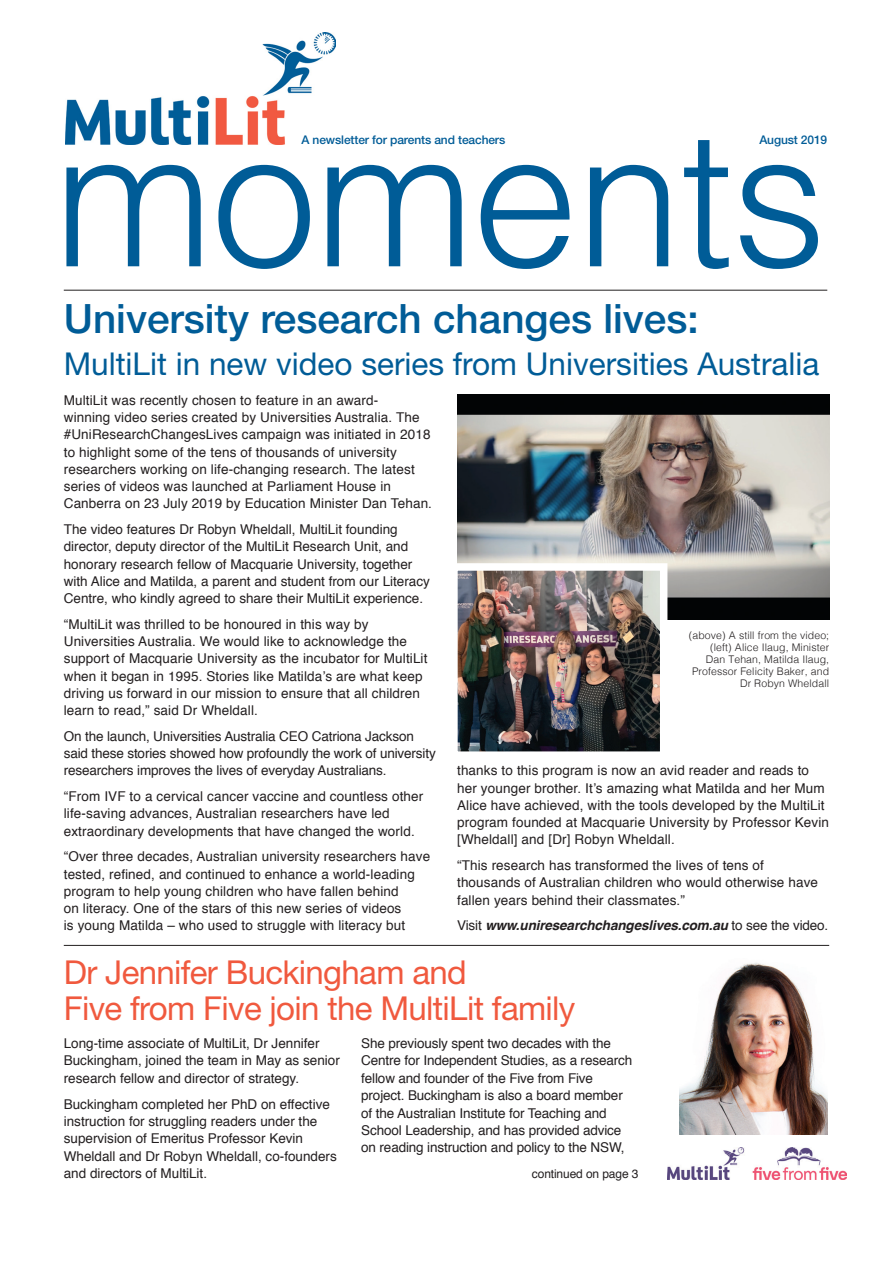
<style>
.page{position:relative;width:893px;height:1263px;background:#fff}
.page>*{position:absolute;margin:0;border:0;box-sizing:border-box;transform-origin:0 0}
.t1{font:300 190.65px "Helvetica";letter-spacing:-.01em;color:#005c97}
._1-Body{font:500 40.5px "Helvetica Neue LT Std";color:#005c97}
._1-Body-2{font:33px/36px "Helvetica Neue LT Std";letter-spacing:-.02em;color:#f0593e}
._1-Body-3{font:31.5px "Helvetica Neue LT Std";color:#005c97}
._1-Body-4{font:13.5px/17.2px "Helvetica";letter-spacing:.01em;color:#231f20}
._1-Body-5{font:13.5px/17.4px "Helvetica";letter-spacing:-.01em;color:#231f20}
._1-Body-6{font:italic 700 13.5px "Helvetica";letter-spacing:-.01em;color:#231f20}
.t2{font:500 12px "Helvetica Neue LT Std";letter-spacing:-.01em;color:#005c97}
._1-Body-7{font:12px "Helvetica";letter-spacing:-.01em;color:#231f20}
.Body_Text{font:300 10.5px/12px "Helvetica";letter-spacing:.01em;color:#231f20;text-align:right}
.s1{font-weight:400;font-style:normal}
</style>
<div class="page">
<img style="left:66px;top:32px;width:269px;height:113px">
<hr style="left:64px;top:290px;width:763px;height:1px;background:#231f20">
<hr style="left:64px;top:945px;width:765px;height:1px;background:#231f20">
<img style="left:680px;top:962px;width:147px;height:172px">
<img style="left:667px;top:1147px;width:179px;height:32px">
<img style="left:457px;top:395px;width:372px;height:225px">
<img style="left:457px;top:559px;width:214px;height:193px">
<p class="t2" style="left:302px;top:132px;width:205px">A newsletter for parents and teachers</p>
<p class="t2" style="left:759px;top:132px;width:69px">August 2019</p>
<p class="t1" style="left:54px;top:36px;width:774px">moments</p>
<p class="_1-Body" style="left:64px;top:294px;width:636px">University research changes lives:</p>
<p class="_1-Body-3" style="left:64px;top:345px;width:757px">MultiLit in new video series from Universities Australia</p>
<p class="_1-Body-4" style="left:64px;top:392px;width:370px">MultiLit was recently chosen to feature in an award-<br>winning video series created by Universities Australia. The #UniResearchChangesLives campaign was initiated in 2018 to highlight some of the tens of thousands of university researchers working on life-changing research. The latest series of videos was launched at Parliament House in Canberra on 23 July 2019 by Education Minister Dan Tehan.</p>
<p class="_1-Body-4" style="left:64px;top:521px;width:368px">The video features Dr Robyn Wheldall, MultiLit founding director, deputy director of the MultiLit Research Unit, and honorary research fellow of Macquarie University, together with Alice and Matilda, a parent and student from our Literacy Centre, who kindly agreed to share their MultiLit experience.</p>
<p class="_1-Body-4" style="left:64px;top:616px;width:365px">“MultiLit was thrilled to be honoured in this way by Universities Australia. We would like to acknowledge the support of Macquarie University as the incubator for MultiLit when it began in 1995. Stories like Matilda’s are what keep driving us forward in our mission to ensure that all children learn to read,” said Dr Wheldall.</p>
<p class="_1-Body-5" style="left:64px;top:728px;width:373px">On the launch, Universities Australia CEO Catriona Jackson said these stories showed how profoundly the work of university researchers improves the lives of everyday Australians.</p>
<p class="_1-Body-4" style="left:64px;top:788px;width:361px">“From IVF to a cervical cancer vaccine and countless other life-saving advances, Australian researchers have led extraordinary developments that have changed the world.</p>
<p class="_1-Body-4" style="left:64px;top:848px;width:368px">“Over three decades, Australian university researchers have tested, refined, and continued to enhance a world-leading program to help young children who have fallen behind<br>on literacy. One of the stars of this new series of videos<br>is young Matilda – who used to struggle with literacy but</p>
<p class="Body_Text" style="left:689px;top:628px;width:142px">(above) A still from the video; (left) Alice Ilaug, Minister<br>Dan Tehan, Matilda Ilaug,<br>Professor Felicity Baker, and<br>Dr Robyn Wheldall</p>
<p class="_1-Body-4" style="left:457px;top:762px;width:373px">thanks to this program is now an avid reader and reads to her younger brother. It’s amazing what Matilda and her Mum Alice have achieved, with the tools developed by the MultiLit program founded at Macquarie University by Professor Kevin [Wheldall] and [Dr] Robyn Wheldall.</p>
<p class="_1-Body-4" style="left:457px;top:857px;width:362px">“This research has transformed the lives of tens of thousands of Australian children who would otherwise have fallen years behind their classmates.”</p>
<p class="_1-Body-6" style="left:457px;top:914px;width:373px"><span class="s1">Visit</span> www.uniresearchchangeslives.com.au <span class="s1">to see the video.</span></p>
<p class="_1-Body-2" style="left:64px;top:954px;width:513px">Dr Jennifer Buckingham and<br>Five from Five join the MultiLit family</p>
<p class="_1-Body-4" style="left:64px;top:1035px;width:278px">Long-time associate of MultiLit, Dr Jennifer<br>Buckingham, joined the team in May as senior research fellow and director of strategy.</p>
<p class="_1-Body-4" style="left:64px;top:1095px;width:275px">Buckingham completed her PhD on effective instruction for struggling readers under the supervision of Emeritus Professor Kevin Wheldall and Dr Robyn Wheldall, co-founders and directors of MultiLit.</p>
<p class="_1-Body-5" style="left:361px;top:1035px;width:272px">She previously spent two decades with the Centre for Independent Studies, as a research fellow and founder of the Five from Five project. Buckingham is also a board member of the Australian Institute for Teaching and School Leadership, and has provided advice on reading instruction and policy to the NSW,</p>
<p class="_1-Body-7" style="left:532px;top:1164px;width:108px">continued on page 3</p>
</div>
